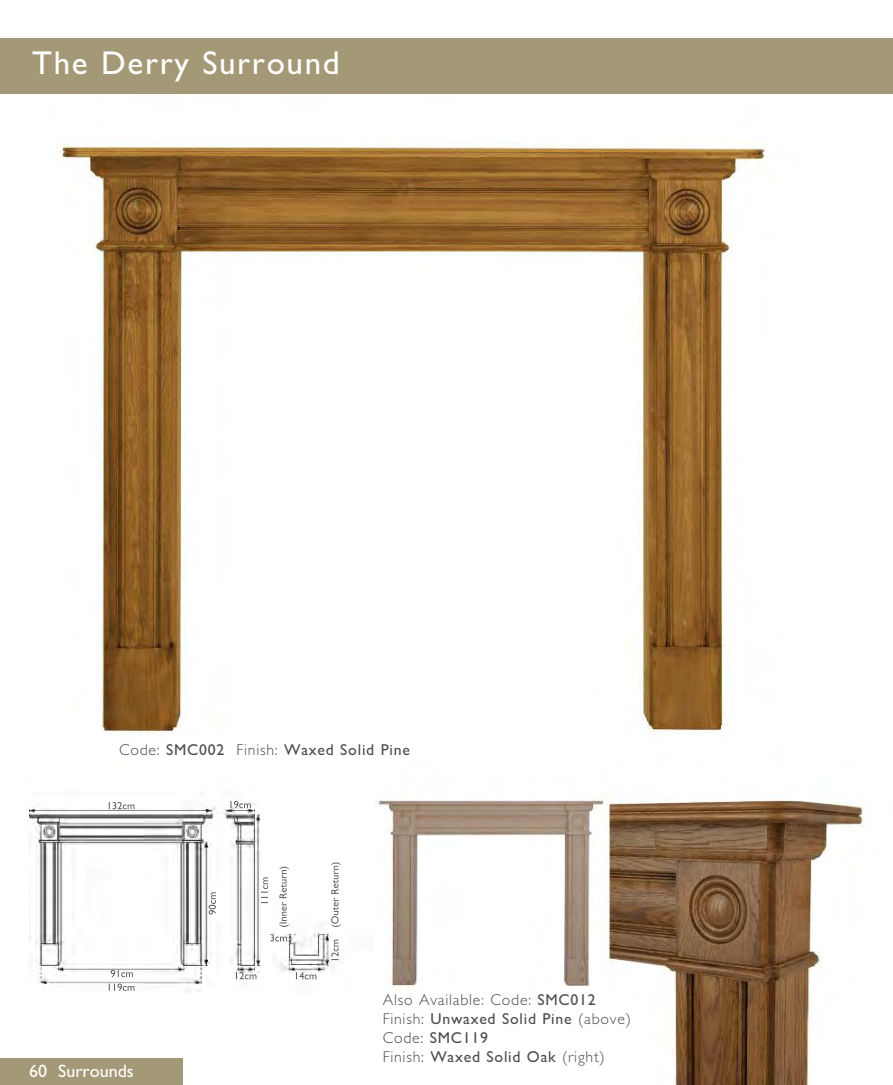
<style>
.page{position:relative;width:893px;height:1085px;background:#fff}
.page>*{position:absolute;margin:0;border:0;box-sizing:border-box;transform-origin:0 0}
.t1{font:33px "Gill Sans";letter-spacing:.05em;color:#fff}
.t2{font:18px "Gill Sans";color:#fff}
.t3{font:300 15.75px/18.9px "Gill Sans";letter-spacing:.05em;color:#4d4d4d}
.t4{font:15.75px "Gill Sans";letter-spacing:.05em;color:#4d4d4d}
.s1{font-weight:300}
.s2{font-weight:400}
</style>
<div class="page">
<img style="left:61px;top:143px;width:803px;height:941px">
<div style="left:0;top:38px;width:893px;height:56px;background:#a49976"></div>
<img style="left:33px;top:772px;width:341px;height:221px">
<img style="left:30px;top:809px;width:299px;height:174px">
<img style="left:230px;top:800px;width:21px;height:8px">
<img style="left:236px;top:971px;width:20px;height:8px">
<img style="left:296px;top:971px;width:20px;height:8px">
<img style="left:331px;top:939px;width:8px;height:20px">
<img style="left:270px;top:933px;width:17px;height:8px">
<img style="left:209px;top:892px;width:7px;height:22px">
<img style="left:261px;top:877px;width:7px;height:26px">
<img style="left:109px;top:801px;width:25px;height:8px">
<img style="left:111px;top:969px;width:22px;height:8px">
<img style="left:109px;top:983px;width:25px;height:7px">
<img style="left:331px;top:876px;width:10px;height:50px">
<img style="left:279px;top:869px;width:10px;height:57px">
<div style="left:0;top:1058px;width:183px;height:26px;background:#a49976"></div>
<h1 class="t1" style="left:32px;top:43px;width:309px">The Derry Surround</h1>
<p class="t4" style="left:119px;top:740px;width:292px"><span class="s1">Code:</span> SMC002 <span class="s1">Finish:</span> Waxed Solid Pine</p>
<p class="t2" style="left:29px;top:1060px;width:106px">60 Surrounds</p>
<p class="t3" style="left:383px;top:989px;width:250px">Also Available: Code: <span class="s2">SMC012<br></span>Finish: <span class="s2">Unwaxed Solid Pine</span> (above)<br>Code: <span class="s2">SMC119<br></span>Finish: <span class="s2">Waxed Solid Oak</span> (right)</p>
</div>
